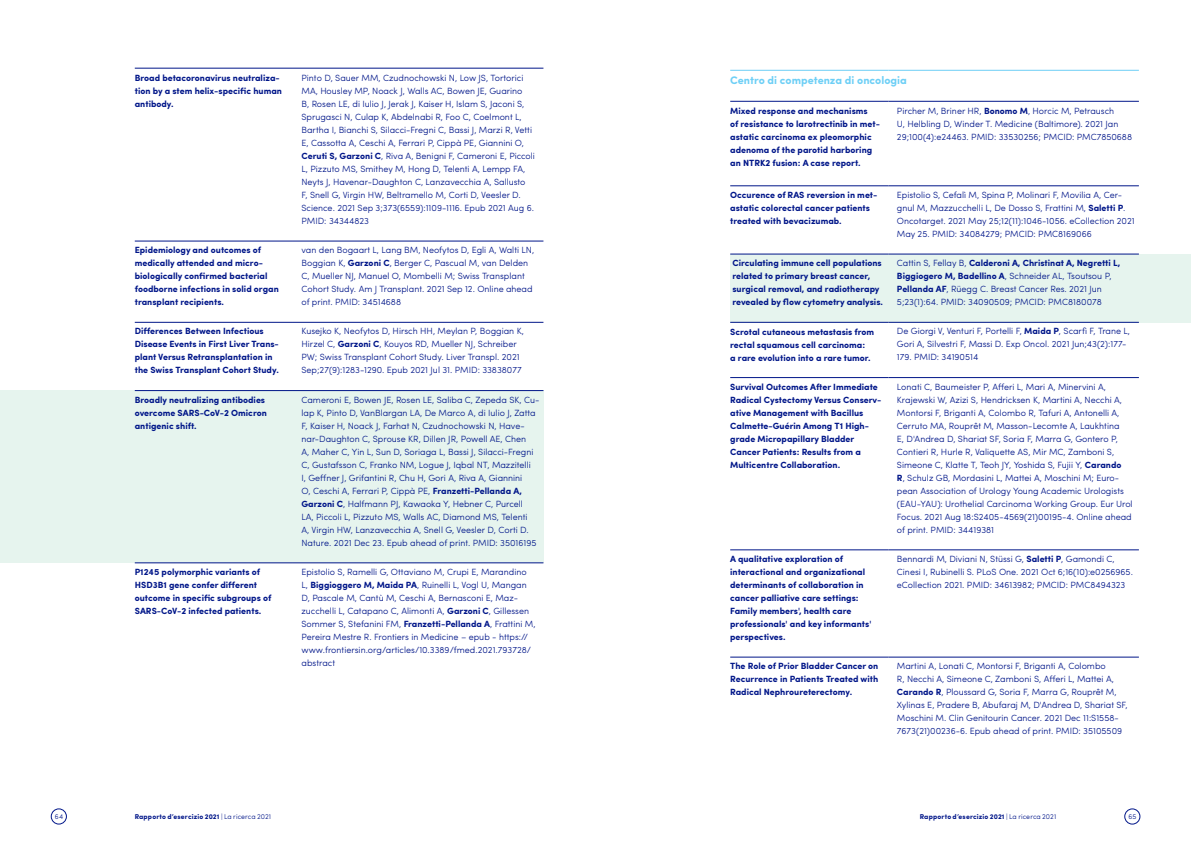
<style>
.page{position:relative;width:1191px;height:842px;background:#fff}
.page>*{position:absolute;margin:0;border:0;box-sizing:border-box;transform-origin:0 0}
.t1{font:700 11px "Sofia Pro";color:#6dcff6}
.t2{font:300 9px/13px "Sofia Pro";color:#001689}
.t3{font:700 9px/13px "Sofia Pro";color:#001689}
.t4{font:700 7px "Sofia Pro";letter-spacing:.02em;color:#001689}
.t5{font:300 7px "Sofia Pro";color:#001689}
.s1{font-weight:700}
.s2{font-weight:300}
</style>
<div class="page">
<div style="left:51px;top:809px;width:16px;height:15px;border:1px solid #001689;border-radius:50%"></div>
<div style="left:1124px;top:809px;width:16px;height:15px;border:1px solid #001689;border-radius:50%"></div>
<div style="left:0;top:391px;width:544px;height:172px;background:#e6f4ee"></div>
<hr style="left:135px;top:241px;width:158px;height:1px;background:#001689">
<hr style="left:293px;top:241px;width:250px;height:1px;background:#001689">
<hr style="left:135px;top:68px;width:158px;height:1px;background:#001689">
<hr style="left:293px;top:68px;width:250px;height:1px;background:#001689">
<hr style="left:135px;top:322px;width:158px;height:1px;background:#001689">
<hr style="left:293px;top:322px;width:250px;height:1px;background:#001689">
<hr style="left:135px;top:390px;width:158px;height:1px;background:#001689">
<hr style="left:293px;top:390px;width:250px;height:1px;background:#001689">
<hr style="left:135px;top:563px;width:158px;height:1px;background:#001689">
<hr style="left:293px;top:563px;width:250px;height:1px;background:#001689">
<div style="left:730px;top:254px;width:461px;height:68px;background:#e6f4ee"></div>
<hr style="left:730px;top:186px;width:158px;height:1px;background:#001689">
<hr style="left:888px;top:186px;width:250px;height:1px;background:#001689">
<hr style="left:730px;top:254px;width:158px;height:1px;background:#001689">
<hr style="left:888px;top:254px;width:250px;height:1px;background:#001689">
<hr style="left:730px;top:322px;width:158px;height:1px;background:#001689">
<hr style="left:888px;top:322px;width:250px;height:1px;background:#001689">
<hr style="left:730px;top:70px;width:158px;height:1px;background:#6dcff6">
<hr style="left:888px;top:70px;width:250px;height:1px;background:#6dcff6">
<hr style="left:730px;top:101px;width:158px;height:1px;background:#001689">
<hr style="left:888px;top:101px;width:250px;height:1px;background:#001689">
<hr style="left:730px;top:377px;width:158px;height:1px;background:#001689">
<hr style="left:888px;top:377px;width:250px;height:1px;background:#001689">
<hr style="left:730px;top:550px;width:158px;height:1px;background:#001689">
<hr style="left:888px;top:550px;width:250px;height:1px;background:#001689">
<hr style="left:730px;top:657px;width:158px;height:1px;background:#001689">
<hr style="left:888px;top:657px;width:250px;height:1px;background:#001689">
<p class="t3" style="left:135px;top:71px;width:149px">Broad betacoronavirus neutraliza&shy;tion by a stem helix-specific human antibody.</p>
<p class="t2" style="left:301px;top:71px;width:235px">Pinto D, Sauer MM, Czudnochowski N, Low JS, Tortorici MA, Housley MP, Noack J, Walls AC, Bowen JE, Guarino<br>B, Rosen LE, di Iulio J, Jerak J, Kaiser H, Islam S, Jaconi S, Sprugasci N, Culap K, Abdelnabi R, Foo C, Coelmont L, Bartha I, Bianchi S, Silacci-Fregni C, Bassi J, Marzi R, Vetti E, Cassotta A, Ceschi A, Ferrari P, Cippà PE, Giannini O, <span class="s1">Ceruti S, Garzoni C</span>, Riva A, Benigni F, Cameroni E, Piccoli L, Pizzuto MS, Smithey M, Hong D, Telenti A, Lempp FA, Neyts J, Havenar-Daughton C, Lanzavecchia A, Sallusto<br>F, Snell G, Virgin HW, Beltramello M, Corti D, Veesler D.<br>Science. 2021 Sep 3;373(6559):1109-1116. Epub 2021 Aug 6.<br>PMID: 34344823</p>
<p class="t3" style="left:135px;top:243px;width:145px">Epidemiology and outcomes of medically attended and micro&shy;biologically confirmed bacterial foodborne infections in solid organ transplant recipients.</p>
<p class="t2" style="left:301px;top:243px;width:234px">van den Bogaart L, Lang BM, Neofytos D, Egli A, Walti LN, Boggian K, <span class="s1">Garzoni C</span>, Berger C, Pascual M, van Delden C, Mueller NJ, Manuel O, Mombelli M; Swiss Transplant Cohort Study. Am J Transplant. 2021 Sep 12. Online ahead of print. PMID: 34514688</p>
<p class="t3" style="left:135px;top:324px;width:146px">Differences Between Infectious Disease Events in First Liver Trans&shy;plant Versus Retransplantation in the Swiss Transplant Cohort Study.</p>
<p class="t2" style="left:301px;top:324px;width:224px">Kusejko K, Neofytos D, Hirsch HH, Meylan P, Boggian K, Hirzel C, <span class="s1">Garzoni C</span>, Kouyos RD, Mueller NJ, Schreiber PW; Swiss Transplant Cohort Study. Liver Transpl. 2021<br>Sep;27(9):1283-1290. Epub 2021 Jul 31. PMID: 33838077</p>
<p class="t3" style="left:135px;top:392px;width:134px">Broadly neutralizing antibodies overcome SARS-CoV-2 Omicron antigenic shift.</p>
<p class="t2" style="left:301px;top:392px;width:239px">Cameroni E, Bowen JE, Rosen LE, Saliba C, Zepeda SK, Cu&shy;lap K, Pinto D, VanBlargan LA, De Marco A, di Iulio J, Zatta F, Kaiser H, Noack J, Farhat N, Czudnochowski N, Have&shy;nar-Daughton C, Sprouse KR, Dillen JR, Powell AE, Chen<br>A, Maher C, Yin L, Sun D, Soriaga L, Bassi J, Silacci-Fregni C, Gustafsson C, Franko NM, Logue J, Iqbal NT, Mazzitelli<br>I, Geffner J, Grifantini R, Chu H, Gori A, Riva A, Giannini<br>O, Ceschi A, Ferrari P, Cippà PE, <span class="s1">Franzetti-Pellanda A, Garzoni C</span>, Halfmann PJ, Kawaoka Y, Hebner C, Purcell<br>LA, Piccoli L, Pizzuto MS, Walls AC, Diamond MS, Telenti<br>A, Virgin HW, Lanzavecchia A, Snell G, Veesler D, Corti D.<br>Nature. 2021 Dec 23. Epub ahead of print. PMID: 35016195</p>
<p class="t3" style="left:135px;top:565px;width:138px">P1245 polymorphic variants of<br>HSD3B1 gene confer different outcome in specific subgroups of<br>SARS-CoV-2 infected patients.</p>
<p class="t2" style="left:301px;top:565px;width:236px">Epistolio S, Ramelli G, Ottaviano M, Crupi E, Marandino<br>L, <span class="s1">Biggioggero M, Maida PA</span>, Ruinelli L, Vogl U, Mangan D, Pascale M, Cantù M, Ceschi A, Bernasconi E, Maz&shy;zucchelli L, Catapano C, Alimonti A, <span class="s1">Garzoni C</span>, Gillessen Sommer S, Stefanini FM, <span class="s1">Franzetti-Pellanda A</span>, Frattini M, Pereira Mestre R. Frontiers in Medicine – epub - https:// www.frontiersin.org/articles/10.3389/fmed.2021.793728/ abstract</p>
<p class="t1" style="left:730px;top:72px;width:178px">Centro di competenza di oncologia</p>
<p class="t3" style="left:730px;top:103px;width:151px">Mixed response and mechanisms<br>of resistance to larotrectinib in met&shy;astatic carcinoma ex pleomorphic adenoma of the parotid harboring an NTRK2 fusion: A case report.</p>
<p class="t2" style="left:897px;top:103px;width:237px">Pircher M, Briner HR, <span class="s1">Bonomo M</span>, Horcic M, Petrausch<br>U, Helbling D, Winder T. Medicine (Baltimore). 2021 Jan<br>29;100(4):e24463. PMID: 33530256; PMCID: PMC7850688</p>
<p class="t3" style="left:730px;top:188px;width:149px">Occurence of RAS reversion in met&shy;astatic colorectal cancer patients treated with bevacizumab.</p>
<p class="t2" style="left:897px;top:188px;width:239px">Epistolio S, Cefalì M, Spina P, Molinari F, Movilia A, Cer&shy;gnul M, Mazzucchelli L, De Dosso S, Frattini M, <span class="s1">Saletti P</span>.<br>Oncotarget. 2021 May 25;12(11):1046-1056. eCollection 2021<br>May 25. PMID: 34084279; PMCID: PMC8169066</p>
<p class="t3" style="left:732px;top:256px;width:152px">Circulating immune cell populations related to primary breast cancer, surgical removal, and radiotherapy revealed by flow cytometry analysis.</p>
<p class="t2" style="left:897px;top:256px;width:225px">Cattin S, Fellay B, <span class="s1">Calderoni A, Christinat A, Negretti L, Biggiogero M, Badellino A</span>, Schneider AL, Tsoutsou P, <span class="s1">Pellanda AF</span>, Rüegg C. Breast Cancer Res. 2021 Jun 5;23(1):64. PMID: 34090509; PMCID: PMC8180078</p>
<p class="t3" style="left:730px;top:324px;width:145px">Scrotal cutaneous metastasis from rectal squamous cell carcinoma:<br>a rare evolution into a rare tumor.</p>
<p class="t2" style="left:897px;top:324px;width:235px">De Giorgi V, Venturi F, Portelli F, <span class="s1">Maida P</span>, Scarfì F, Trane L,<br>Gori A, Silvestri F, Massi D. Exp Oncol. 2021 Jun;43(2):177-<br>179. PMID: 34190514</p>
<p class="t3" style="left:730px;top:379px;width:153px">Survival Outcomes After Immediate<br>Radical Cystectomy Versus Conserv&shy;ative Management with Bacillus<br>Calmette-Guérin Among T1 High&shy;grade Micropapillary Bladder<br>Cancer Patients: Results from a<br>Multicentre Collaboration.</p>
<p class="t2" style="left:897px;top:379px;width:237px">Lonati C, Baumeister P, Afferi L, Mari A, Minervini A, Krajewski W, Azizi S, Hendricksen K, Martini A, Necchi A, Montorsi F, Briganti A, Colombo R, Tafuri A, Antonelli A, Cerruto MA, Rouprêt M, Masson-Lecomte A, Laukhtina<br>E, D'Andrea D, Shariat SF, Soria F, Marra G, Gontero P, Contieri R, Hurle R, Valiquette AS, Mir MC, Zamboni S, Simeone C, Klatte T, Teoh JY, Yoshida S, Fujii Y, <span class="s1">Carando<br>R</span>, Schulz GB, Mordasini L, Mattei A, Moschini M; Euro&shy;pean Association of Urology Young Academic Urologists (EAU-YAU): Urothelial Carcinoma Working Group. Eur Urol Focus. 2021 Aug 18:S2405-4569(21)00195-4. Online ahead of print. PMID: 34419381</p>
<p class="t3" style="left:730px;top:552px;width:143px">A qualitative exploration of interactional and organizational determinants of collaboration in cancer palliative care settings:<br>Family members', health care professionals' and key informants' perspectives.</p>
<p class="t2" style="left:897px;top:552px;width:237px">Bennardi M, Diviani N, Stüssi G, <span class="s1">Saletti P</span>, Gamondi C,<br>Cinesi I, Rubinelli S. PLoS One. 2021 Oct 6;16(10):e0256965. eCollection 2021. PMID: 34613982; PMCID: PMC8494323</p>
<p class="t3" style="left:730px;top:659px;width:150px;text-align:justify">The Role of Prior Bladder Cancer on Recurrence in Patients Treated with Radical Nephroureterectomy.</p>
<p class="t2" style="left:897px;top:659px;width:232px">Martini A, Lonati C, Montorsi F, Briganti A, Colombo<br>R, Necchi A, Simeone C, Zamboni S, Afferi L, Mattei A, <span class="s1">Carando R</span>, Ploussard G, Soria F, Marra G, Rouprêt M, Xylinas E, Pradere B, Abufaraj M, D'Andrea D, Shariat SF, Moschini M. Clin Genitourin Cancer. 2021 Dec 11:S1558- 7673(21)00236-6. Epub ahead of print. PMID: 35105509</p>
<p class="t5" style="left:55px;top:811px;width:10px">64</p>
<p class="t4" style="left:135px;top:811px;width:138px">Rapporto d’esercizio 2021 <span class="s2">| La ricerca 2021</span></p>
<p class="t5" style="left:1128px;top:811px;width:9px">65</p>
<p class="t4" style="left:919px;top:811px;width:138px">Rapporto d’esercizio 2021 <span class="s2">| La ricerca 2021</span></p>
</div>
